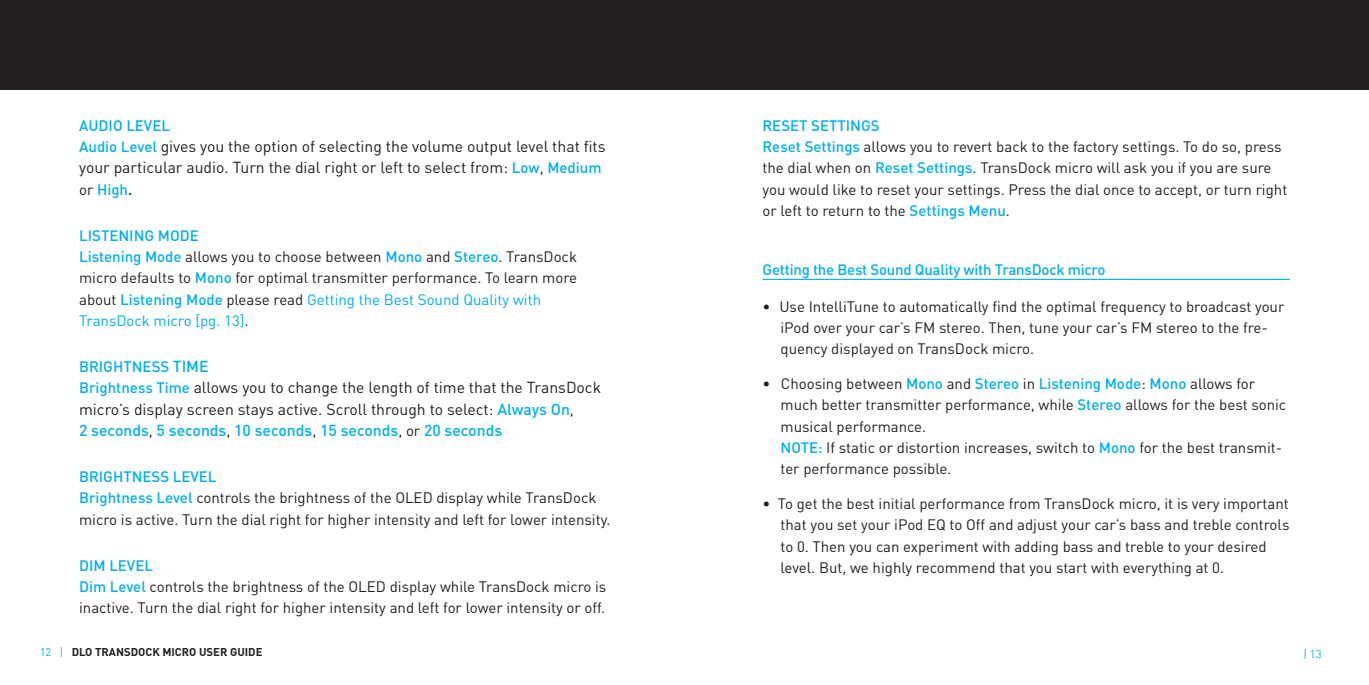
<style>
.page{position:relative;width:1369px;height:685px;background:#fff}
.page>*{position:absolute;margin:0;border:0;box-sizing:border-box;transform-origin:0 0}
.t1{font:15.75px/21.2px "DIN";color:#231f20}
.t2{font:15px/21.2px "DIN";color:#231f20}
.t3{font:500 15px "DIN";letter-spacing:-.015em;color:#00aeef}
.t4{font:700 11.25px "DIN";color:#231f20}
.t5{font:11.25px "DIN";color:#00aeef}
.s1{font-weight:500;font-size:15px;color:#00aeef}
.s2{font-size:15px}
.s3{font-weight:400;color:#231f20}
.s4{color:#231f20}
.s5{font-weight:500;color:#00aeef}
.s6{color:#00aeef}
.s7{font-size:15.75px}
.s8{font-weight:400;color:#00aeef}
</style>
<div class="page">
<hr style="left:762px;top:278px;width:527px;height:2px;background:#00aeef">
<div style="left:0;top:0;width:1368px;height:89px;background:#231f20"></div>
<p class="t3" style="left:79px;top:120px;width:92px">AUDIO LEVEL</p>
<p class="t1" style="left:79px;top:137px;width:528px"><span class="s1">Audio Level</span> gives you the option of selecting the volume output level that fits your particular audio. Turn the dial right or left to select from: <span class="s1">Low</span><span class="s2">,</span> <span class="s1">Medium</span></p>
<p class="t3" style="left:79px;top:184px;width:55px"><span class="s3">or</span> High<span class="s4">.</span></p>
<p class="t2" style="left:79px;top:226px;width:499px"><span class="s5">LISTENING MODE<br>Listening Mode</span> allows you to choose between <span class="s5">Mono</span> and <span class="s5">Stereo</span>. TransDock micro defaults to <span class="s5">Mono</span> for optimal transmitter performance. To learn more about <span class="s5">Listening Mode</span> please read <span class="s6">Getting the Best Sound Quality with TransDock micro [pg. 13]</span>.</p>
<p class="t3" style="left:79px;top:361px;width:131px">BRIGHTNESS <span class="s7">TIME</span></p>
<p class="t1" style="left:79px;top:378px;width:523px"><span class="s1">Brightness Time</span> allows you to change the length of time that the TransDock micro’s display screen stays active. Scroll through to select: <span class="s5">Always On</span><span class="s2">,<br></span><span class="s5">2 seconds</span><span class="s2">,</span> <span class="s5">5 seconds</span><span class="s2">,</span> <span class="s5">10 seconds</span><span class="s2">,</span> <span class="s5">15 seconds</span><span class="s2">, or</span> <span class="s5">20 seconds</span></p>
<p class="t2" style="left:79px;top:467px;width:532px"><span class="s5">BRIGHTNESS LEVEL<br>Brightness Level</span> controls the brightness of the OLED display while TransDock micro is active. Turn the dial right for higher intensity and left for lower intensity.</p>
<p class="t2" style="left:79px;top:555px;width:528px"><span class="s5">DIM LEVEL<br>Dim Level</span> controls the brightness of the OLED display while TransDock micro is inactive. Turn the dial right for higher intensity and left for lower intensity or off.</p>
<p class="t4" style="left:40px;top:647px;width:224px"><span class="s8">12 |</span> DLO TRANSDOCK MICRO USER GUIDE</p>
<p class="t2" style="left:762px;top:116px;width:526px"><span class="s5">RESET SETTINGS<br>Reset Settings</span> allows you to revert back to the factory settings. To do so, press the dial when on <span class="s5">Reset Settings</span>. TransDock micro will ask you if you are sure you would like to reset your settings. Press the dial once to accept, or turn right or left to return to the <span class="s5">Settings Menu</span>.</p>
<p class="t3" style="left:762px;top:263px;width:344px">Getting the Best Sound Quality with TransDock micro</p>
<p class="t2" style="left:780px;top:297px;width:505px;text-indent:-18px">• Use IntelliTune to automatically find the optimal frequency to broadcast your iPod over your car’s FM stereo. Then, tune your car’s FM stereo to the fre&shy;quency displayed on TransDock micro.</p>
<p class="t2" style="left:780px;top:374px;width:507px;text-indent:-18px">• Choosing between <span class="s5">Mono</span> and <span class="s5">Stereo</span> in <span class="s5">Listening Mode</span>: <span class="s5">Mono</span> allows for much better transmitter performance, while <span class="s5">Stereo</span> allows for the best sonic musical performance.<br><span class="s5">NOTE:</span> If static or distortion increases, switch to <span class="s5">Mono</span> for the best transmit&shy;ter performance possible.</p>
<p class="t2" style="left:780px;top:494px;width:510px;text-indent:-18px">• To get the best initial performance from TransDock micro, it is very important that you set your iPod EQ to Off and adjust your car’s bass and treble controls to 0. Then you can experiment with adding bass and treble to your desired level. But, we highly recommend that you start with everything at 0.</p>
<p class="t5" style="left:1302px;top:649px;width:20px">| 13</p>
</div>
